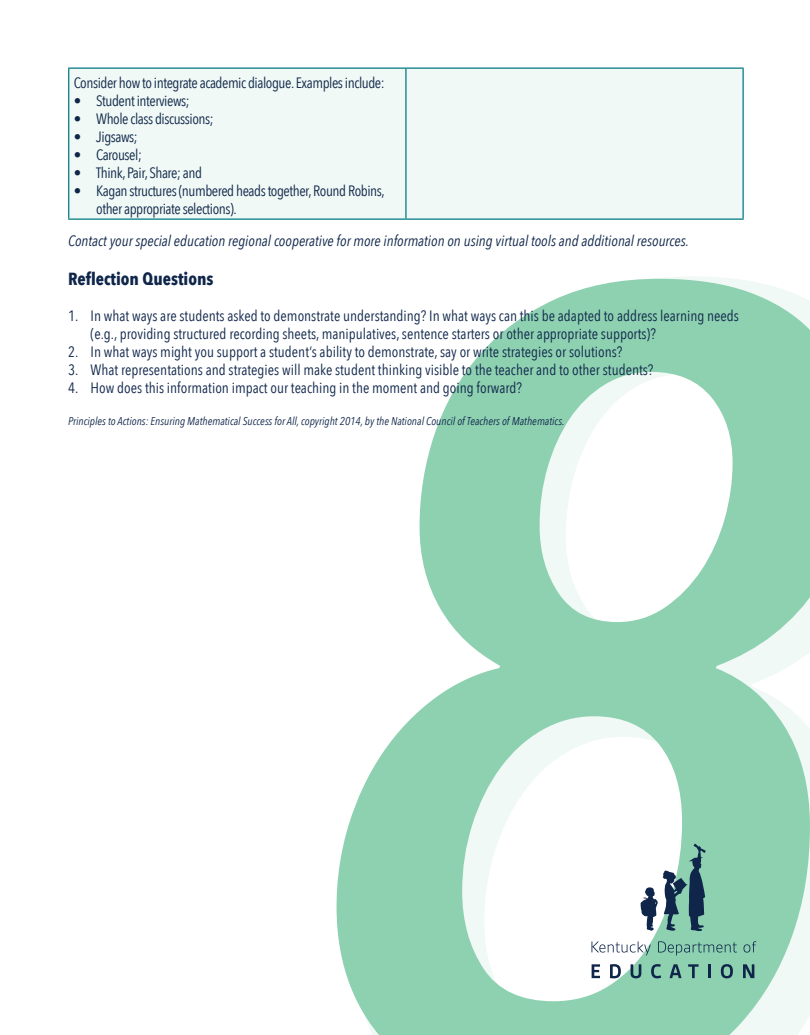
<style>
.page{position:relative;width:810px;height:1035px;background:#fff}
.page>*{position:absolute;margin:0;border:0;box-sizing:border-box;transform-origin:0 0}
.t1{font:700 17.5px "Avenir Next Condensed";color:#0f264a}
.t2{font:15px/18px "Avenir Next Condensed";color:#0f264a}
.t3{font:15px/18px "Avenir Next Condensed";letter-spacing:-.03em;color:#0f264a}
.t4{font:italic 15px "Avenir Next Condensed";color:#0f264a}
.t5{font:italic 11.25px "Avenir Next Condensed";color:#0f264a}
</style>
<div class="page">
<svg style="left:337px;top:279px;width:473px;height:756px;fill:#8ed1b1"></svg>
<div style="left:69px;top:69px;width:673px;height:149px;background:#f0f9f5"></div>
<hr style="left:68px;top:69px;width:1px;height:149px;background:#007880">
<hr style="left:68px;top:68px;width:338px;height:1px;background:#007880">
<hr style="left:68px;top:218px;width:338px;height:2px;background:#007880">
<hr style="left:405px;top:69px;width:2px;height:149px;background:#007880">
<hr style="left:406px;top:68px;width:338px;height:1px;background:#007880">
<hr style="left:742px;top:69px;width:2px;height:149px;background:#007880">
<hr style="left:406px;top:218px;width:338px;height:2px;background:#007880">
<svg style="left:592px;top:941px;width:59px;height:14px"></svg>
<svg style="left:658px;top:941px;width:79px;height:14px"></svg>
<svg style="left:744px;top:941px;width:12px;height:12px"></svg>
<svg style="left:592px;top:964px;width:8px;height:14px"></svg>
<svg style="left:610px;top:964px;width:11px;height:14px"></svg>
<svg style="left:631px;top:964px;width:10px;height:14px"></svg>
<svg style="left:651px;top:964px;width:10px;height:14px"></svg>
<svg style="left:670px;top:964px;width:12px;height:14px"></svg>
<svg style="left:688px;top:964px;width:11px;height:14px"></svg>
<hr style="left:708px;top:964px;width:3px;height:14px;background:#0f264a">
<svg style="left:721px;top:964px;width:12px;height:14px"></svg>
<svg style="left:743px;top:964px;width:11px;height:14px"></svg>
<svg style="left:640px;top:843px;width:66px;height:88px"></svg>
<p class="t3" style="left:74px;top:73px;width:313px">Consider how to integrate academic dialogue. Examples include:</p>
<p class="t3" style="left:74px;top:91px;width:117px">• Student interviews;</p>
<p class="t3" style="left:74px;top:109px;width:141px">• Whole class discussions;</p>
<p class="t3" style="left:74px;top:127px;width:66px">• Jigsaws;</p>
<p class="t3" style="left:74px;top:145px;width:70px">• Carousel;</p>
<p class="t3" style="left:74px;top:163px;width:130px">• Think, Pair, Share; and</p>
<p class="t3" style="left:96px;top:181px;width:290px;text-indent:-22px">• Kagan structures (numbered heads together, Round Robins, other appropriate selections).</p>
<p class="t4" style="left:68px;top:232px;width:622px">Contact your special education regional cooperative for more information on using virtual tools and additional resources.</p>
<h2 class="t1" style="left:68px;top:268px;width:147px">Reflection Questions</h2>
<p class="t2" style="left:91px;top:306px;width:650px;text-indent:-22px">1. In what ways are students asked to demonstrate understanding? In what ways can this be adapted to address learning needs (e.g., providing structured recording sheets, manipulatives, sentence starters or other appropriate supports)?</p>
<p class="t2" style="left:68px;top:342px;width:556px">2. In what ways might you support a student’s ability to demonstrate, say or write strategies or solutions?</p>
<p class="t2" style="left:68px;top:360px;width:587px">3. What representations and strategies will make student thinking visible to the teacher and to other students?</p>
<p class="t2" style="left:68px;top:378px;width:456px">4. How does this information impact our teaching in the moment and going forward?</p>
<p class="t5" style="left:68px;top:414px;width:498px">Principles to Actions: Ensuring Mathematical Success for All, copyright 2014, by the National Council of Teachers of Mathematics.</p>
</div>
